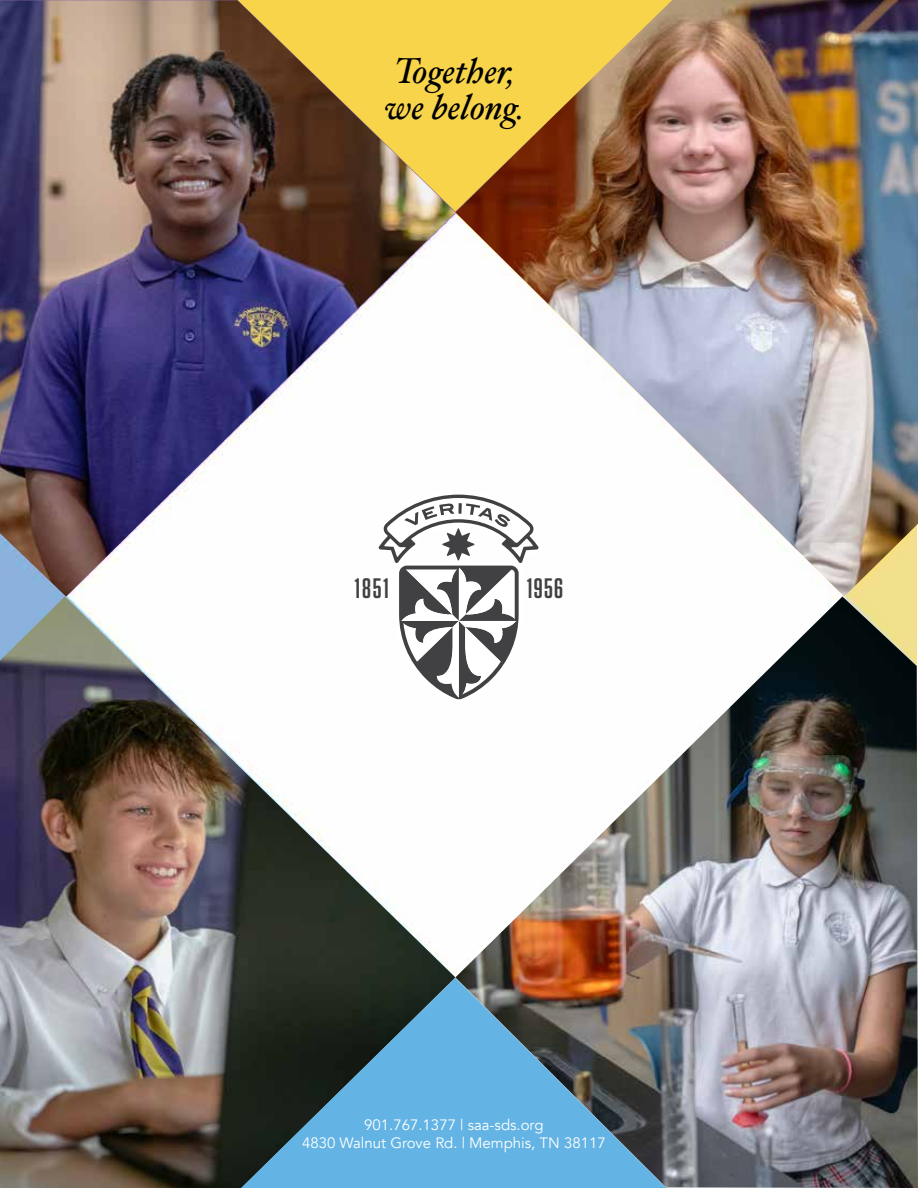
<style>
.page{position:relative;width:918px;height:1188px;background:#fff}
.page>*{position:absolute;margin:0;border:0;box-sizing:border-box;transform-origin:0 0}
.t1{font:italic 36px/36px "Hoefler Text";color:#000}
.t2{font:600 28.05px "Tungsten Narrow";letter-spacing:.055em;color:#414042}
.t3{font:15px/18px "Avenir";color:#fff;text-align:center}
</style>
<div class="page">
<img style="left:0;top:0;width:918px;height:1188px">
<svg style="left:238px;top:0;width:434px;height:212px;background:#b38d3e"></svg>
<svg style="left:241px;top:978px;width:425px;height:210px;background:#50788b"></svg>
<svg style="left:364px;top:489px;width:189px;height:216px"></svg>
<h1 class="t1" style="left:385px;top:53px;width:141px">Together, we belong.</h1>
<h2 class="t2" style="left:355px;top:574px;width:35px">1851</h2>
<h2 class="t2" style="left:527px;top:574px;width:37px">1956</h2>
<p class="t3" style="left:302px;top:1116px;width:305px">901.767.1377 | saa-sds.org<br>4830 Walnut Grove Rd. | Memphis, TN 38117</p>
</div>
